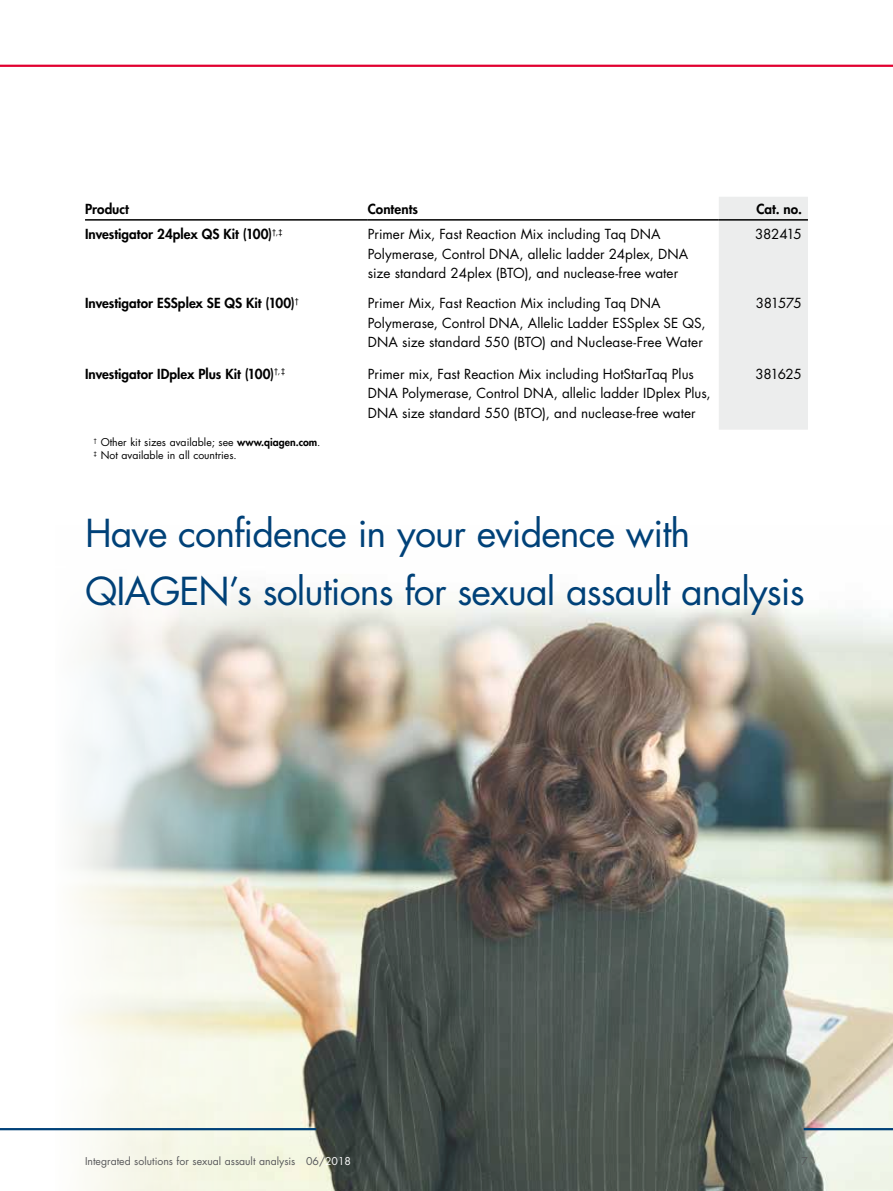
<style>
.page{position:relative;width:893px;height:1191px;background:#fff}
.page>*{position:absolute;margin:0;border:0;box-sizing:border-box;transform-origin:0 0}
.t1{font:37.5px/58.5px "Futura Std";letter-spacing:-.025em;color:#004178}
.t2{font:13.5px/19.5px "Futura Std";letter-spacing:.005em;color:#000}
.t3{font:800 13.5px "Futura Std";letter-spacing:.005em;color:#000}
.t4{font:10.5px/13.2px "Futura Std";color:#000}
.t5{font:10.5px "Futura Std";color:#58585a}
.s1{font-weight:800}
.s2{color:#fff}
</style>
<div class="page">
<img style="left:297px;top:592px;width:596px;height:599px">
<svg style="left:51px;top:591px;width:246px;height:600px"></svg>
<hr style="left:0;top:65px;width:893px;height:2px;background:#e20030">
<hr style="left:0;top:1128px;width:316px;height:2px;background:#004178">
<hr style="left:804px;top:1128px;width:89px;height:2px;background:#004178">
<div style="left:719px;top:197px;width:89px;height:233px;background:#eceded"></div>
<hr style="left:85px;top:219px;width:283px;height:2px;background:#000">
<hr style="left:368px;top:219px;width:351px;height:2px;background:#000">
<hr style="left:719px;top:219px;width:89px;height:2px;background:#000">
<p class="t3" style="left:85px;top:200px;width:45px">Product</p>
<p class="t3" style="left:368px;top:200px;width:52px">Contents</p>
<p class="t3" style="left:756px;top:200px;width:47px">Cat. no.</p>
<p class="t3" style="left:85px;top:226px;width:199px">Investigator 24plex QS Kit (100)<sup>†,‡</sup></p>
<p class="t2" style="left:368px;top:225px;width:322px">Primer Mix, Fast Reaction Mix including Taq DNA<br>Polymerase, Control DNA, allelic ladder 24plex, DNA size standard 24plex (BTO), and nuclease-free water</p>
<p class="t2" style="left:755px;top:225px;width:48px">382415</p>
<p class="t3" style="left:85px;top:294px;width:216px">Investigator ESSplex SE QS Kit (100)<sup>†</sup></p>
<p class="t2" style="left:368px;top:293px;width:339px">Primer Mix, Fast Reaction Mix including Taq DNA<br>Polymerase, Control DNA, Allelic Ladder ESSplex SE QS,<br>DNA size standard 550 (BTO) and Nuclease-Free Water</p>
<p class="t2" style="left:756px;top:293px;width:48px">381575</p>
<p class="t3" style="left:85px;top:365px;width:202px">Investigator IDplex Plus Kit (100)<sup>†,‡</sup></p>
<p class="t2" style="left:368px;top:364px;width:344px">Primer mix, Fast Reaction Mix including HotStarTaq Plus<br>DNA Polymerase, Control DNA, allelic ladder IDplex Plus,<br>DNA size standard 550 (BTO), and nuclease-free water</p>
<p class="t2" style="left:755px;top:364px;width:48px">381625</p>
<p class="t4" style="left:94px;top:435px;width:228px"><sup>†</sup> Other kit sizes available; see <span class="s1">www.qiagen.com</span>. <sup>‡</sup> Not available in all countries.</p>
<h1 class="t1" style="left:85px;top:504px;width:721px">Have confidence in your evidence with<br>QIAGEN’s solutions for sexual assault analysis</h1>
<p class="t5" style="left:85px;top:1154px;width:267px">Integrated solutions for sexual assault analysis 06/<span class="s2">2018</span></p>
<p class="t5" style="left:801px;top:1154px;width:8px">7</p>
</div>
